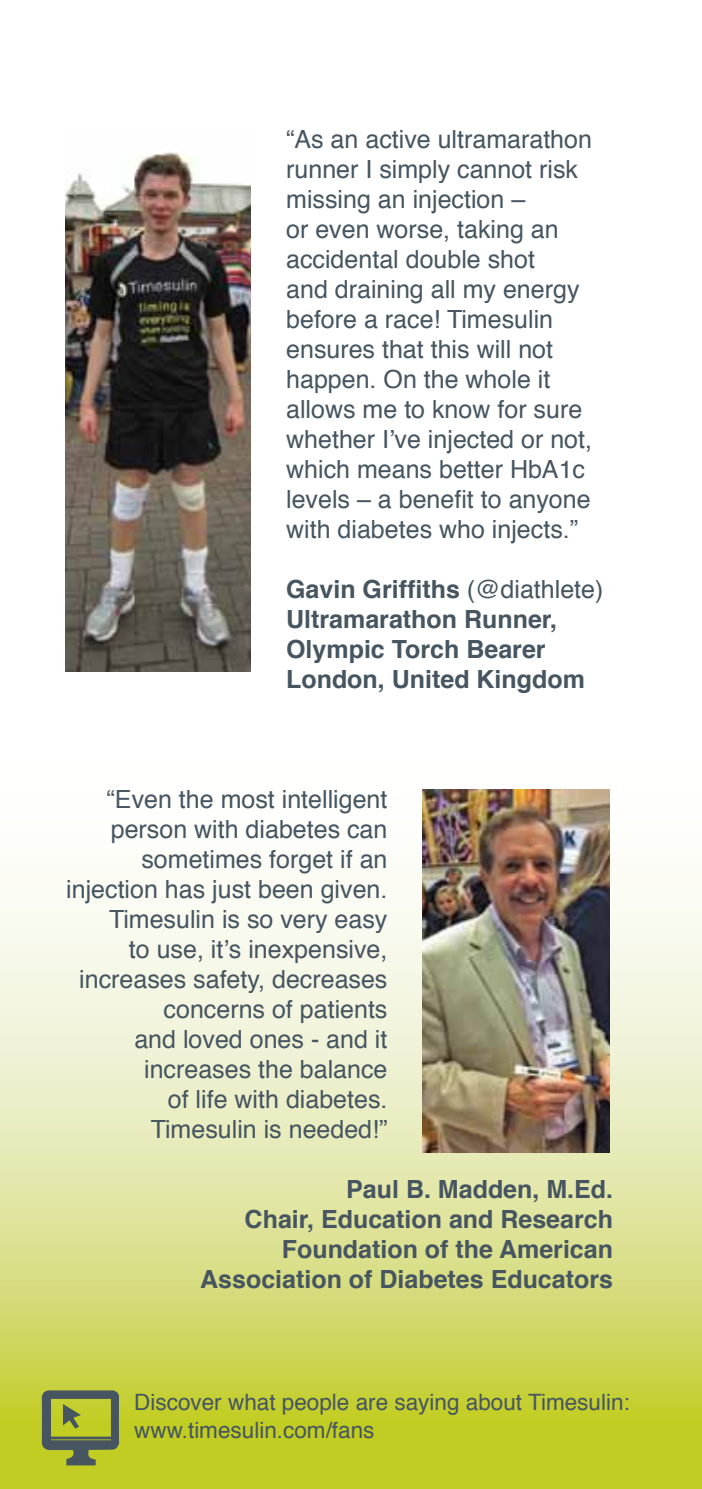
<style>
.page{position:relative;width:702px;height:1489px;background:#fff}
.page>*{position:absolute;margin:0;border:0;box-sizing:border-box;transform-origin:0 0}
.t1{font:25px/30px "Helvetica";color:#465560}
.t2{font:700 25px/30px "Helvetica";color:#465560}
.t3{font:22.5px/28.8px "Helvetica";color:#465560}
.s1{font-weight:400}
</style>
<div class="page">
<svg style="left:0;top:789px;width:702px;height:699px"></svg>
<svg style="left:41px;top:1390px;width:78px;height:75px;background:#869441"></svg>
<img style="left:65px;top:152px;width:186px;height:519px">
<img style="left:423px;top:789px;width:186px;height:363px">
<p class="t1" style="left:286px;top:125px;width:307px">“As an active ultramarathon runner I simply cannot risk missing an injection –<br>or even worse, taking an accidental double shot<br>and draining all my energy before a race! Timesulin ensures that this will not happen. On the whole it allows me to know for sure whether I’ve injected or not, which means better HbA1c levels – a benefit to anyone with diabetes who injects.”</p>
<p class="t2" style="left:286px;top:574px;width:319px">Gavin Griffiths <span class="s1">(@diathlete)<br></span>Ultramarathon Runner,<br>Olympic Torch Bearer<br>London, United Kingdom</p>
<p class="t1" style="left:66px;top:785px;width:323px;text-align:right">“Even the most intelligent person with diabetes can sometimes forget if an injection has just been given.<br>Timesulin is so very easy<br>to use, it’s inexpensive, increases safety, decreases concerns of patients<br>and loved ones - and it increases the balance<br>of life with diabetes.<br>Timesulin is needed!”</p>
<p class="t2" style="left:200px;top:1174px;width:414px;text-align:right">Paul B. Madden, M.Ed.<br>Chair, Education and Research<br>Foundation of the American<br>Association of Diabetes Educators</p>
<p class="t3" style="left:134px;top:1387px;width:497px">Discover what people are saying about Timesulin: www.timesulin.com/fans</p>
</div>
